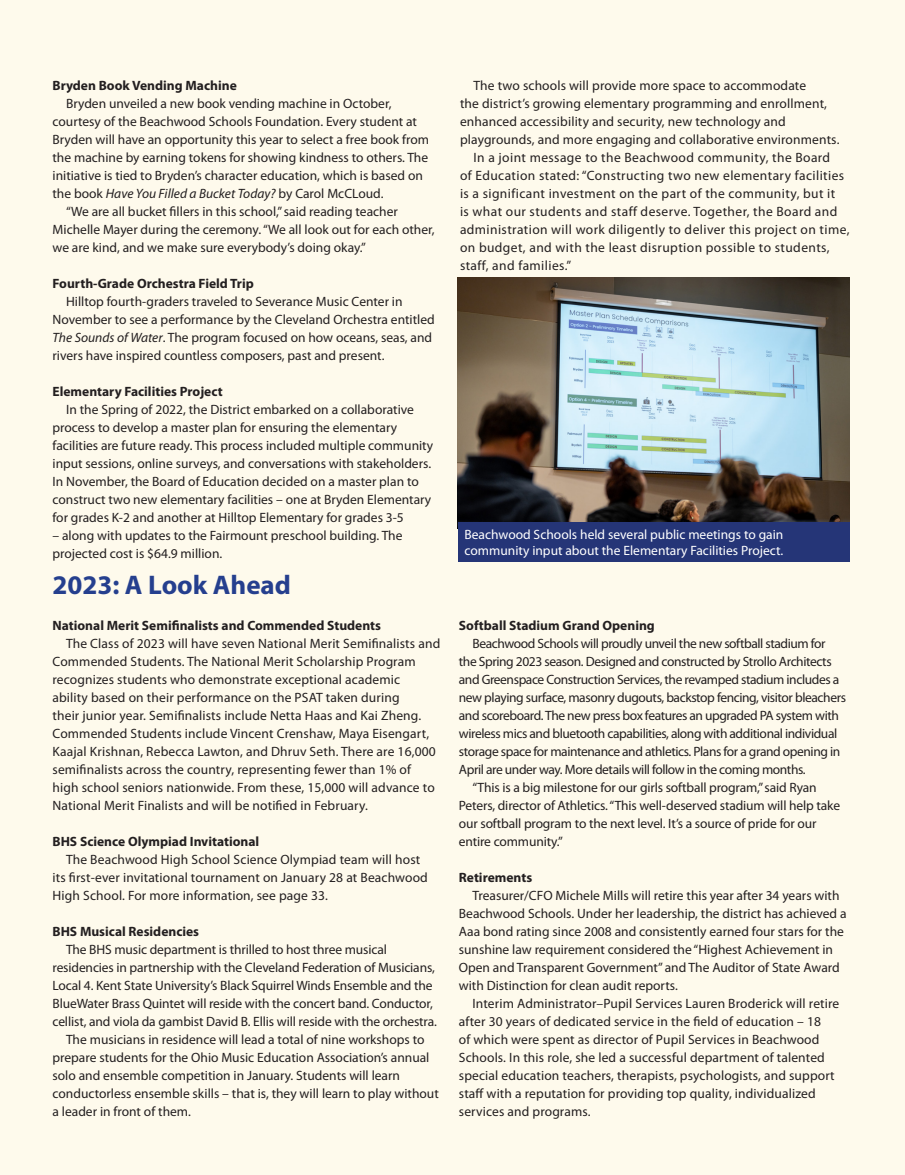
<style>
.page{position:relative;width:905px;height:1175px;background:#fff}
.page>*{position:absolute;margin:0;border:0;box-sizing:border-box;transform-origin:0 0}
.t1{font:700 27px "Myriad Pro";color:#253f8e}
.t2{font:13.5px/18px "Myriad Pro";color:#231f20}
.t3{font:13.5px "Myriad Pro";letter-spacing:-.03em;color:#231f20}
.t4{font:13.5px "Myriad Pro";letter-spacing:.03em;color:#231f20}
.t5{font:700 13.5px "Myriad Pro";color:#231f20}
.t6{font:13.5px/16.2px "Myriad Pro";color:#fff}
.t7{font:italic 13.5px "Myriad Pro";color:#231f20}
.s1{font-style:normal}
.s2{font-style:italic}
</style>
<div class="page">
<div style="left:0;top:0;width:904px;height:1174px;background:#fefaec"></div>
<img style="left:458px;top:278px;width:391px;height:244px">
<div style="left:458px;top:522px;width:391px;height:40px;background:#253577"></div>
<p class="t5" style="left:52px;top:78px;width:186px">Bryden Book Vending Machine</p>
<p class="t2" style="left:66px;top:95px;width:327px">Bryden unveiled a new book vending machine in October,</p>
<p class="t2" style="left:52px;top:113px;width:366px">courtesy of the Beachwood Schools Foundation. Every student at</p>
<p class="t2" style="left:52px;top:131px;width:378px">Bryden will have an opportunity this year to select a free book from</p>
<p class="t2" style="left:52px;top:149px;width:377px">the machine by earning tokens for showing kindness to others. The</p>
<p class="t2" style="left:52px;top:167px;width:372px">initiative is tied to Bryden’s character education, which is based on</p>
<p class="t7" style="left:52px;top:185px;width:332px"><span class="s1">the book</span> Have You Filled a Bucket Today? <span class="s1">by Carol McCLoud.</span></p>
<p class="t2" style="left:66px;top:203px;width:333px">“We are all bucket fillers in this school,” said reading teacher</p>
<p class="t2" style="left:52px;top:221px;width:384px">Michelle Mayer during the ceremony. “We all look out for each other,</p>
<p class="t2" style="left:52px;top:238px;width:315px">we are kind, and we make sure everybody’s doing okay.”</p>
<p class="t5" style="left:52px;top:276px;width:203px">Fourth-Grade Orchestra Field Trip</p>
<p class="t2" style="left:66px;top:292px;width:338px">Hilltop fourth-graders traveled to Severance Music Center in</p>
<p class="t2" style="left:52px;top:310px;width:384px">November to see a performance by the Cleveland Orchestra entitled</p>
<p class="t2" style="left:52px;top:328px;width:381px"><span class="s2">The Sounds of Water</span>. The program focused on how oceans, seas, and</p>
<p class="t2" style="left:52px;top:346px;width:333px">rivers have inspired countless composers, past and present.</p>
<p class="t5" style="left:52px;top:384px;width:172px">Elementary Facilities Project</p>
<p class="t2" style="left:66px;top:400px;width:349px">In the Spring of 2022, the District embarked on a collaborative</p>
<p class="t2" style="left:52px;top:418px;width:346px">process to develop a master plan for ensuring the elementary</p>
<p class="t2" style="left:52px;top:436px;width:382px">facilities are future ready. This process included multiple community</p>
<p class="t2" style="left:52px;top:454px;width:380px">input sessions, online surveys, and conversations with stakeholders.</p>
<p class="t2" style="left:52px;top:472px;width:368px">In November, the Board of Education decided on a master plan to</p>
<p class="t2" style="left:52px;top:490px;width:380px">construct two new elementary facilities – one at Bryden Elementary</p>
<p class="t2" style="left:52px;top:508px;width:353px">for grades K-2 and another at Hilltop Elementary for grades 3-5</p>
<p class="t2" style="left:52px;top:526px;width:351px">– along with updates to the Fairmount preschool building. The projected cost is $64.9 million.</p>
<p class="t1" style="left:52px;top:570px;width:240px">2023: A Look Ahead</p>
<p class="t5" style="left:52px;top:618px;width:330px">National Merit Semifinalists and Commended Students</p>
<p class="t2" style="left:66px;top:635px;width:376px">The Class of 2023 will have seven National Merit Semifinalists and</p>
<p class="t2" style="left:52px;top:653px;width:364px">Commended Students. The National Merit Scholarship Program</p>
<p class="t2" style="left:52px;top:671px;width:349px">recognizes students who demonstrate exceptional academic</p>
<p class="t2" style="left:52px;top:689px;width:348px">ability based on their performance on the PSAT taken during</p>
<p class="t2" style="left:52px;top:707px;width:370px">their junior year. Semifinalists include Netta Haas and Kai Zheng.</p>
<p class="t2" style="left:52px;top:725px;width:378px">Commended Students include Vincent Crenshaw, Maya Eisengart,</p>
<p class="t2" style="left:52px;top:743px;width:384px">Kaajal Krishnan, Rebecca Lawton, and Dhruv Seth. There are 16,000</p>
<p class="t2" style="left:52px;top:761px;width:360px">semifinalists across the country, representing fewer than 1% of</p>
<p class="t2" style="left:52px;top:779px;width:384px">high school seniors nationwide. From these, 15,000 will advance to</p>
<p class="t2" style="left:52px;top:797px;width:317px">National Merit Finalists and will be notified in February.</p>
<p class="t5" style="left:52px;top:834px;width:208px">BHS Science Olympiad Invitational</p>
<p class="t2" style="left:66px;top:851px;width:356px">The Beachwood High School Science Olympiad team will host</p>
<p class="t2" style="left:52px;top:869px;width:377px">its first-ever invitational tournament on January 28 at Beachwood</p>
<p class="t2" style="left:52px;top:887px;width:277px">High School. For more information, see page 33.</p>
<p class="t5" style="left:52px;top:924px;width:148px">BHS Musical Residencies</p>
<p class="t2" style="left:66px;top:941px;width:322px">The BHS music department is thrilled to host three musical</p>
<p class="t2" style="left:52px;top:959px;width:384px">residencies in partnership with the Cleveland Federation of Musicians,</p>
<p class="t2" style="left:52px;top:977px;width:381px">Local 4. Kent State University’s Black Squirrel Winds Ensemble and the</p>
<p class="t2" style="left:52px;top:995px;width:382px">BlueWater Brass Quintet will reside with the concert band. Conductor,</p>
<p class="t2" style="left:52px;top:1013px;width:386px">cellist, and viola da gambist David B. Ellis will reside with the orchestra.</p>
<p class="t2" style="left:66px;top:1031px;width:360px">The musicians in residence will lead a total of nine workshops to</p>
<p class="t2" style="left:52px;top:1049px;width:378px">prepare students for the Ohio Music Education Association’s annual</p>
<p class="t2" style="left:52px;top:1067px;width:349px">solo and ensemble competition in January. Students will learn</p>
<p class="t2" style="left:52px;top:1085px;width:388px">conductorless ensemble skills – that is, they will learn to play without</p>
<p class="t2" style="left:52px;top:1103px;width:140px">a leader in front of them.</p>
<p class="t2" style="left:473px;top:76px;width:334px">The two schools will provide more space to accommodate</p>
<p class="t2" style="left:460px;top:94px;width:368px">the district’s growing elementary programming and enrollment,</p>
<p class="t2" style="left:460px;top:112px;width:327px">enhanced accessibility and security, new technology and</p>
<p class="t2" style="left:460px;top:130px;width:381px">playgrounds, and more engaging and collaborative environments.</p>
<p class="t4" style="left:473px;top:150px;width:358px">In a joint message to the Beachwood community, the Board</p>
<p class="t4" style="left:460px;top:168px;width:385px">of Education stated: “Constructing two new elementary facilities</p>
<p class="t4" style="left:460px;top:186px;width:377px">is a significant investment on the part of the community, but it</p>
<p class="t4" style="left:460px;top:204px;width:379px">is what our students and staff deserve. Together, the Board and</p>
<p class="t4" style="left:460px;top:222px;width:391px">administration will work diligently to deliver this project on time,</p>
<p class="t4" style="left:460px;top:240px;width:371px">on budget, and with the least disruption possible to students,</p>
<p class="t4" style="left:460px;top:258px;width:113px">staff, and families.”</p>
<p class="t6" style="left:464px;top:527px;width:320px">Beachwood Schools held several public meetings to gain community input about the Elementary Facilities Project.</p>
<p class="t5" style="left:459px;top:618px;width:197px">Softball Stadium Grand Opening</p>
<p class="t3" style="left:472px;top:636px;width:355px">Beachwood Schools will proudly unveil the new softball stadium for</p>
<p class="t3" style="left:459px;top:654px;width:374px">the Spring 2023 season. Designed and constructed by Strollo Architects</p>
<p class="t3" style="left:459px;top:672px;width:382px">and Greenspace Construction Services, the revamped stadium includes a</p>
<p class="t3" style="left:459px;top:690px;width:389px">new playing surface, masonry dugouts, backstop fencing, visitor bleachers</p>
<p class="t3" style="left:459px;top:708px;width:382px">and scoreboard. The new press box features an upgraded PA system with</p>
<p class="t3" style="left:459px;top:726px;width:380px">wireless mics and bluetooth capabilities, along with additional individual</p>
<p class="t3" style="left:459px;top:744px;width:383px">storage space for maintenance and athletics. Plans for a grand opening in</p>
<p class="t3" style="left:459px;top:762px;width:348px">April are under way. More details will follow in the coming months.</p>
<p class="t2" style="left:472px;top:779px;width:346px">“This is a big milestone for our girls softball program,” said Ryan</p>
<p class="t2" style="left:459px;top:797px;width:383px">Peters, director of Athletics. “This well-deserved stadium will help take</p>
<p class="t2" style="left:459px;top:815px;width:359px">our softball program to the next level. It’s a source of pride for our</p>
<p class="t2" style="left:459px;top:833px;width:105px">entire community.”</p>
<p class="t5" style="left:459px;top:870px;width:75px">Retirements</p>
<p class="t2" style="left:472px;top:887px;width:369px">Treasurer/CFO Michele Mills will retire this year after 34 years with</p>
<p class="t2" style="left:459px;top:905px;width:389px">Beachwood Schools. Under her leadership, the district has achieved a</p>
<p class="t2" style="left:459px;top:923px;width:386px">Aaa bond rating since 2008 and consistently earned four stars for the</p>
<p class="t2" style="left:459px;top:941px;width:376px">sunshine law requirement considered the “Highest Achievement in</p>
<p class="t2" style="left:459px;top:959px;width:382px">Open and Transparent Government” and The Auditor of State Award</p>
<p class="t2" style="left:459px;top:977px;width:220px">with Distinction for clean audit reports.</p>
<p class="t2" style="left:472px;top:995px;width:368px">Interim Administrator–Pupil Services Lauren Broderick will retire</p>
<p class="t2" style="left:459px;top:1013px;width:364px">after 30 years of dedicated service in the field of education – 18</p>
<p class="t2" style="left:459px;top:1031px;width:362px">of which were spent as director of Pupil Services in Beachwood</p>
<p class="t2" style="left:459px;top:1049px;width:367px">Schools. In this role, she led a successful department of talented</p>
<p class="t2" style="left:459px;top:1067px;width:377px">special education teachers, therapists, psychologists, and support</p>
<p class="t2" style="left:459px;top:1085px;width:358px">staff with a reputation for providing top quality, individualized</p>
<p class="t2" style="left:459px;top:1103px;width:133px">services and programs.</p>
</div>
